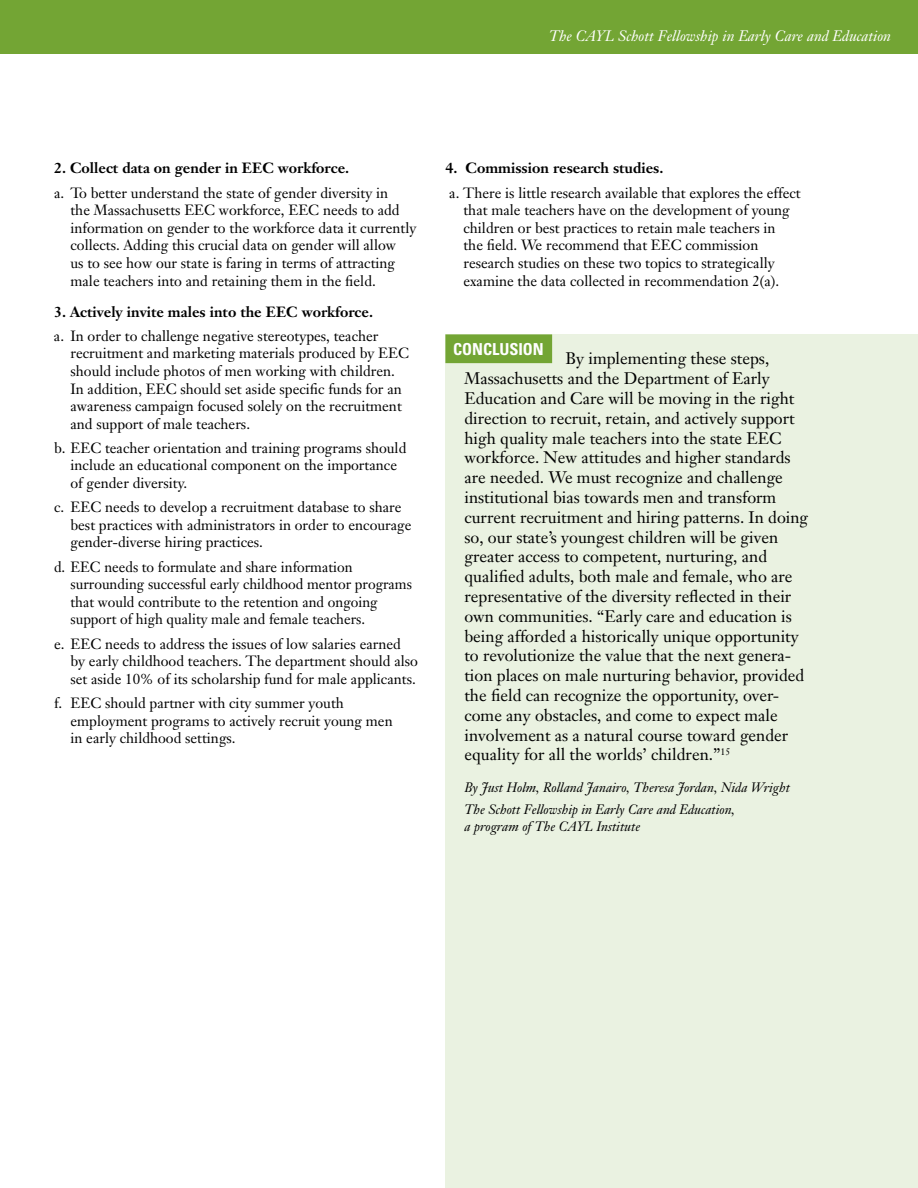
<style>
.page{position:relative;width:918px;height:1188px;background:#fff}
.page>*{position:absolute;margin:0;border:0;box-sizing:border-box;transform-origin:0 0}
.t1{font:16.5px/19.8px "Janson Text";color:#000}
.t2{font:700 condensed 16.5px "Univers";color:#fff}
.t3{font:italic 15px "Janson Text";color:#fff}
.t4{font:14.7px/17.5px "Janson Text";color:#000}
.t5{font:700 14.7px "Janson Text";color:#000}
.t6{font:italic 13.5px/23px "Janson Text";color:#000}
</style>
<div class="page">
<div style="left:446px;top:334px;width:472px;height:854px;background:#eaf2e1"></div>
<div style="left:0;top:0;width:918px;height:54px;background:#73a534"></div>
<div style="left:446px;top:335px;width:106px;height:28px;background:#73a534"></div>
<p class="t3" style="left:549px;top:26px;width:343px">The CAYL Schott Fellowship in Early Care and Education</p>
<p class="t5" style="left:54px;top:159px;width:297px">2. Collect data on gender in EEC workforce.</p>
<p class="t4" style="left:71px;top:184px;width:347px;text-indent:-17px">a. To better understand the state of gender diversity in<br>the Massachusetts EEC workforce, EEC needs to add information on gender to the workforce data it currently collects. Adding this crucial data on gender will allow<br>us to see how our state is faring in terms of attracting male teachers into and retaining them in the field.</p>
<p class="t5" style="left:54px;top:302px;width:321px">3. Actively invite males into the EEC workforce.</p>
<p class="t4" style="left:71px;top:327px;width:340px;text-indent:-17px">a. In order to challenge negative stereotypes, teacher recruitment and marketing materials produced by EEC should include photos of men working with children.<br>In addition, EEC should set aside specific funds for an awareness campaign focused solely on the recruitment and support of male teachers.</p>
<p class="t4" style="left:71px;top:439px;width:337px;text-indent:-17px">b. EEC teacher orientation and training programs should include an educational component on the importance of gender diversity.</p>
<p class="t4" style="left:71px;top:498px;width:342px;text-indent:-17px">c. EEC needs to develop a recruitment database to share best practices with administrators in order to encourage gender-diverse hiring practices.</p>
<p class="t4" style="left:70px;top:558px;width:343px;text-indent:-16px">d. EEC needs to formulate and share information surrounding successful early childhood mentor programs that would contribute to the retention and ongoing support of high quality male and female teachers.</p>
<p class="t4" style="left:71px;top:635px;width:349px;text-indent:-17px">e. EEC needs to address the issues of low salaries earned by early childhood teachers. The department should also set aside 10% of its scholarship fund for male applicants.</p>
<p class="t4" style="left:71px;top:694px;width:324px;text-indent:-17px">f. EEC should partner with city summer youth employment programs to actively recruit young men in early childhood settings.</p>
<p class="t5" style="left:446px;top:159px;width:220px">4. Commission research studies.</p>
<p class="t4" style="left:463px;top:184px;width:339px;text-indent:-14px">a. There is little research available that explores the effect that male teachers have on the development of young children or best practices to retain male teachers in<br>the field. We recommend that EEC commission research studies on these two topics to strategically examine the data collected in recommendation 2(a).</p>
<p class="t2" style="left:453px;top:339px;width:92px">CONCLUSION</p>
<p class="t1" style="left:464px;top:349px;width:345px;text-indent:101px">By implementing these steps, Massachusetts and the Department of Early Education and Care will be moving in the right direction to recruit, retain, and actively support high quality male teachers into the state EEC workforce. New attitudes and higher standards are needed. We must recognize and challenge institutional bias towards men and transform current recruitment and hiring patterns. In doing so, our state’s youngest children will be given greater access to competent, nurturing, and qualified adults, both male and female, who are representative of the diversity reflected in their own communities. “Early care and education is being afforded a historically unique opportunity to revolutionize the value that the next genera&shy;tion places on male nurturing behavior, provided the field can recognize the opportunity, over&shy;come any obstacles, and come to expect male involvement as a natural course toward gender equality for all the worlds’ children.”<sup>15</sup></p>
<p class="t6" style="left:464px;top:775px;width:327px">By Just Holm, Rolland Janairo, Theresa Jordan, Nida Wright<br>The Schott Fellowship in Early Care and Education,</p>
<p class="t6" style="left:464px;top:815px;width:177px">a program of The CAYL Institute</p>
</div>
